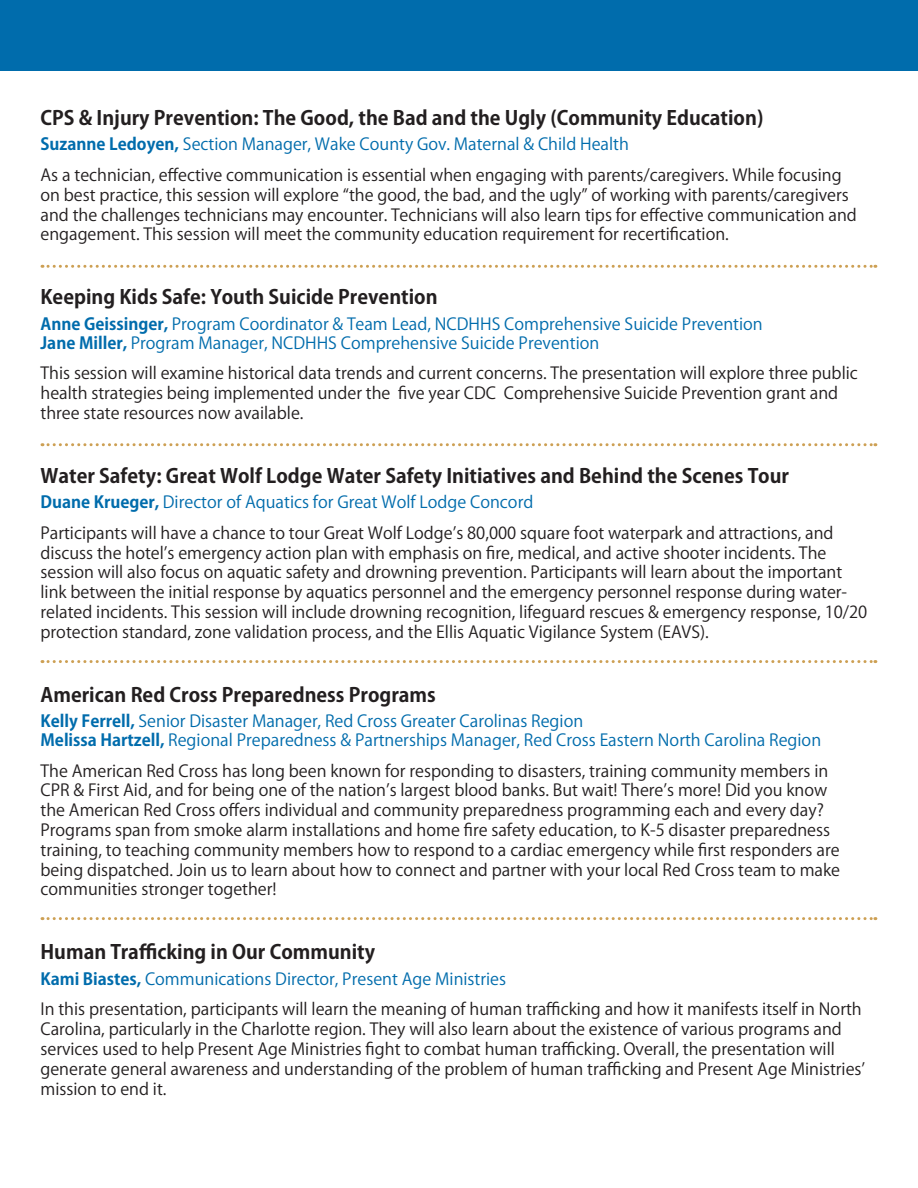
<style>
.page{position:relative;width:918px;height:1188px;background:#fff}
.page>*{position:absolute;margin:0;border:0;box-sizing:border-box;transform-origin:0 0}
.t1{font:700 19.5px "Koz Go Pr 6 N";color:#231f20}
.t2{font:16.5px/19.8px "Koz Go Pr 6 N";color:#231f20}
.t3{font:16.5px/18.8px "Koz Go Pr 6 N";color:#006cac}
.s1{font-weight:700;color:#006cac}
.s2{color:#006cac}
.s3{font-weight:700}
</style>
<div class="page">
<div style="left:0;top:0;width:918px;height:70px;background:#006cac"></div>
<svg style="left:42px;top:917px;width:834px;height:3px"></svg>
<svg style="left:42px;top:660px;width:834px;height:3px"></svg>
<svg style="left:42px;top:443px;width:834px;height:3px"></svg>
<svg style="left:42px;top:265px;width:834px;height:3px"></svg>
<p class="t1" style="left:40px;top:107px;width:725px">CPS &amp; Injury Prevention: The Good, the Bad and the Ugly (Community Education)</p>
<p class="t2" style="left:40px;top:129px;width:803px;line-height:30.6px"><span class="s1">Suzanne Ledoyen,</span> <span class="s2">Section Manager, Wake County Gov. Maternal &amp; Child Health<br></span>As a technician, effective communication is essential when engaging with parents/caregivers. While focusing</p>
<p class="t2" style="left:40px;top:185px;width:818px">on best practice, this session will explore “the good, the bad, and the ugly” of working with parents/caregivers and the challenges technicians may encounter. Technicians will also learn tips for effective communication and engagement. This session will meet the community education requirement for recertification.</p>
<p class="t1" style="left:40px;top:286px;width:399px">Keeping Kids Safe: Youth Suicide Prevention</p>
<p class="t3" style="left:40px;top:315px;width:724px"><span class="s3">Anne Geissinger,</span> Program Coordinator &amp; Team Lead, NCDHHS Comprehensive Suicide Prevention<br><span class="s3">Jane Miller,</span> Program Manager, NCDHHS Comprehensive Suicide Prevention</p>
<p class="t2" style="left:40px;top:364px;width:819px">This session will examine historical data trends and current concerns. The presentation will explore three public health strategies being implemented under the five year CDC Comprehensive Suicide Prevention grant and three state resources now available.</p>
<p class="t1" style="left:40px;top:465px;width:750px">Water Safety: Great Wolf Lodge Water Safety Initiatives and Behind the Scenes Tour</p>
<p class="t2" style="left:40px;top:487px;width:795px;line-height:30.6px"><span class="s1">Duane Krueger,</span> <span class="s2">Director of Aquatics for Great Wolf Lodge Concord<br></span>Participants will have a chance to tour Great Wolf Lodge’s 80,000 square foot waterpark and attractions, and</p>
<p class="t2" style="left:40px;top:543px;width:828px">discuss the hotel’s emergency action plan with emphasis on fire, medical, and active shooter incidents. The session will also focus on aquatic safety and drowning prevention. Participants will learn about the important link between the initial response by aquatics personnel and the emergency personnel response during water&shy;related incidents. This session will include drowning recognition, lifeguard rescues &amp; emergency response, 10/20 protection standard, zone validation process, and the Ellis Aquatic Vigilance System (EAVS).</p>
<p class="t1" style="left:40px;top:684px;width:397px">American Red Cross Preparedness Programs</p>
<p class="t3" style="left:40px;top:712px;width:782px"><span class="s3">Kelly Ferrell,</span> Senior Disaster Manager, Red Cross Greater Carolinas Region<br><span class="s3">Melissa Hartzell,</span> Regional Preparedness &amp; Partnerships Manager, Red Cross Eastern North Carolina Region</p>
<p class="t2" style="left:40px;top:761px;width:801px">The American Red Cross has long been known for responding to disasters, training community members in CPR &amp; First Aid, and for being one of the nation’s largest blood banks. But wait! There’s more! Did you know the American Red Cross offers individual and community preparedness programming each and every day?<br>Programs span from smoke alarm installations and home fire safety education, to K-5 disaster preparedness training, to teaching community members how to respond to a cardiac emergency while first responders are being dispatched. Join us to learn about how to connect and partner with your local Red Cross team to make communities stronger together!</p>
<p class="t1" style="left:40px;top:941px;width:336px">Human Trafficking in Our Community</p>
<p class="t2" style="left:40px;top:964px;width:823px;line-height:30.6px"><span class="s1">Kami Biastes,</span> <span class="s2">Communications Director, Present Age Ministries<br></span>In this presentation, participants will learn the meaning of human trafficking and how it manifests itself in North</p>
<p class="t2" style="left:40px;top:1020px;width:826px">Carolina, particularly in the Charlotte region. They will also learn about the existence of various programs and services used to help Present Age Ministries fight to combat human trafficking. Overall, the presentation will generate general awareness and understanding of the problem of human trafficking and Present Age Ministries’ mission to end it.</p>
</div>
